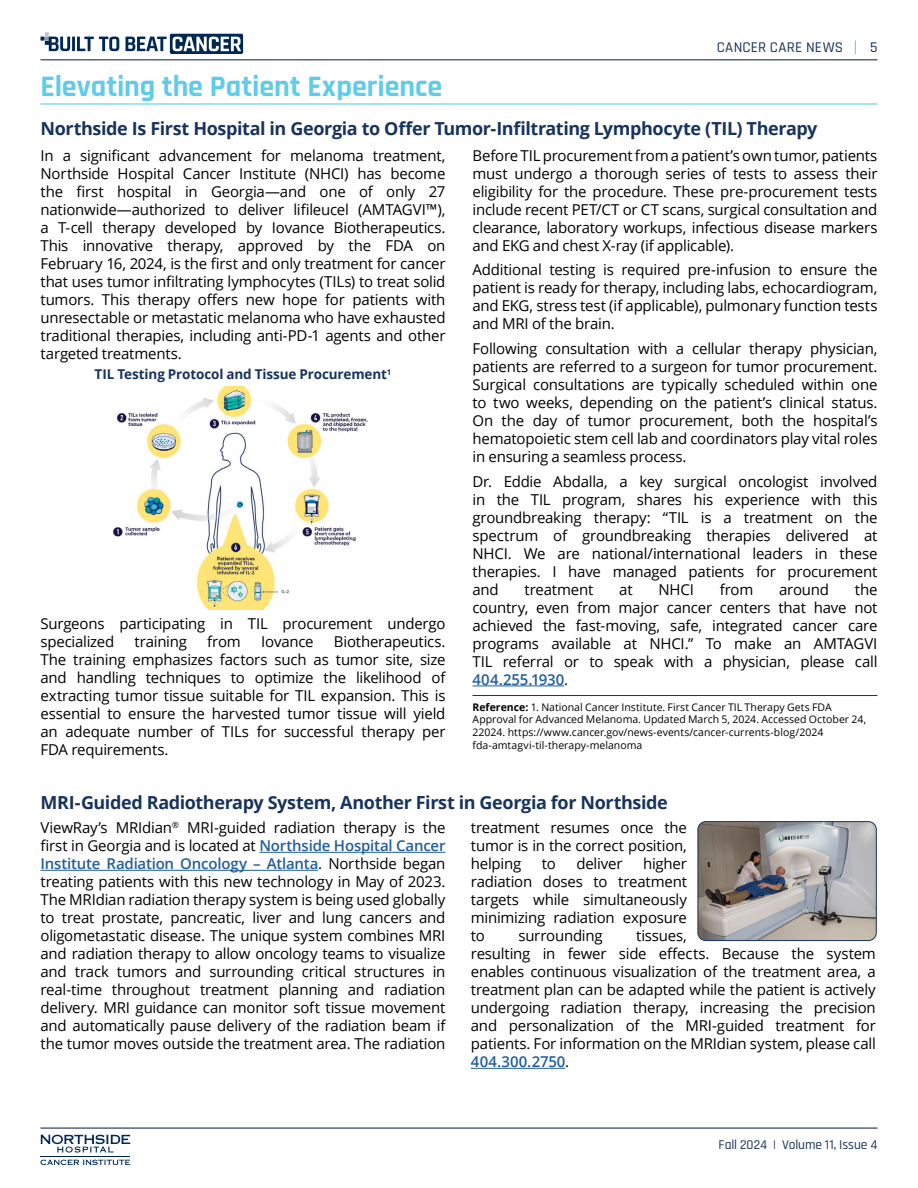
<style>
.page{position:relative;width:918px;height:1188px;background:#fff}
.page>*{position:absolute;margin:0;border:0;box-sizing:border-box;transform-origin:0 0}
.t1{font:700 30px "Rajdhani";color:#60cbea}
.t2{font:700 18px "Open Sans";letter-spacing:-.02em;color:#18335c}
.t3{font:15px/18px "Open Sans";letter-spacing:-.015em;color:#000;text-align:justify}
.t4{font:500 15px "Rajdhani";letter-spacing:.02em;color:#18335c}
.t5{font:700 13.5px "Open Sans";letter-spacing:-.01em;color:#18335c}
.t6{font:500 13.5px "Rajdhani";letter-spacing:-.005em;color:#18335c}
.t7{font:10.5px/12.6px "Open Sans";color:#000}
.s1{font-weight:600;color:#215e9e}
.s2{font-weight:700}
</style>
<div class="page">
<hr style="left:41px;top:59px;width:837px;height:1px;background:#18335c">
<hr style="left:41px;top:1128px;width:837px;height:1px;background:#18335c">
<svg style="left:855px;top:40px;width:1px;height:14px"></svg>
<svg style="left:41px;top:32px;width:29px;height:19px"></svg>
<hr style="left:72px;top:37px;width:3px;height:14px;background:#002856">
<svg style="left:77px;top:37px;width:42px;height:14px"></svg>
<svg style="left:125px;top:34px;width:118px;height:20px"></svg>
<svg style="left:41px;top:1160px;width:89px;height:5px"></svg>
<svg style="left:41px;top:1135px;width:89px;height:18px"></svg>
<hr style="left:41px;top:1156px;width:89px;height:1px;background:#002856">
<hr style="left:472px;top:686px;width:92px;height:1px;background:#215e9e">
<img style="left:113px;top:386px;width:255px;height:224px">
<hr style="left:472px;top:695px;width:406px;height:1px;background:#18335c">
<hr style="left:41px;top:103px;width:837px;height:2px;background:#60cbea">
<hr style="left:259px;top:852px;width:187px;height:1px;background:#215e9e">
<hr style="left:40px;top:870px;width:278px;height:1px;background:#215e9e">
<hr style="left:471px;top:1068px;width:94px;height:1px;background:#215e9e">
<img style="left:698px;top:822px;width:177px;height:119px">
<div style="left:698px;top:821px;width:179px;height:120px;border:1px solid #18335c;border-radius:8px"></div>
<h1 class="t1" style="left:40px;top:68px;width:403px">Elevating the Patient Experience</h1>
<p class="t4" style="left:717px;top:39px;width:128px">CANCER CARE NEWS</p>
<p class="t4" style="left:870px;top:39px;width:9px">5</p>
<p class="t2" style="left:40px;top:116px;width:779px">Northside Is First Hospital in Georgia to Offer Tumor-Infiltrating Lymphocyte (TIL) Therapy</p>
<p class="t3" style="left:40px;top:146px;width:407px">In a significant advancement for melanoma treatment, Northside Hospital Cancer Institute (NHCI) has become the first hospital in Georgia—and one of only 27 nationwide—authorized to deliver lifileucel (AMTAGVI™), a T-cell therapy developed by Iovance Biotherapeutics.<br>This innovative therapy, approved by the FDA on February 16, 2024, is the first and only treatment for cancer that uses tumor infiltrating lymphocytes (TILs) to treat solid tumors. This therapy offers new hope for patients with unresectable or metastatic melanoma who have exhausted traditional therapies, including anti-PD-1 agents and other targeted treatments.</p>
<p class="t3" style="left:472px;top:146px;width:407px">Before TIL procurement from a patient’s own tumor, patients must undergo a thorough series of tests to assess their eligibility for the procedure. These pre-procurement tests include recent PET/CT or CT scans, surgical consultation and clearance, laboratory workups, infectious disease markers and EKG and chest X-ray (if applicable).</p>
<p class="t3" style="left:472px;top:260px;width:407px">Additional testing is required pre-infusion to ensure the patient is ready for therapy, including labs, echocardiogram, and EKG, stress test (if applicable), pulmonary function tests and MRI of the brain.</p>
<p class="t3" style="left:472px;top:339px;width:407px">Following consultation with a cellular therapy physician, patients are referred to a surgeon for tumor procurement.<br>Surgical consultations are typically scheduled within one to two weeks, depending on the patient’s clinical status.<br>On the day of tumor procurement, both the hospital’s hematopoietic stem cell lab and coordinators play vital roles in ensuring a seamless process.</p>
<p class="t3" style="left:472px;top:472px;width:407px">Dr. Eddie Abdalla, a key surgical oncologist involved in the TIL program, shares his experience with this groundbreaking therapy: “TIL is a treatment on the spectrum of groundbreaking therapies delivered at NHCI. We are national/international leaders in these therapies. I have managed patients for procurement and</p>
<p class="t5" style="left:95px;top:365px;width:298px">TIL Testing Protocol and Tissue Procurement<sup>1</sup></p>
<p class="t3" style="left:525px;top:580px;width:70px">treatment</p>
<p class="t3" style="left:619px;top:580px;width:15px">at</p>
<p class="t3" style="left:659px;top:580px;width:37px">NHCI</p>
<p class="t3" style="left:720px;top:580px;width:35px">from</p>
<p class="t3" style="left:779px;top:580px;width:51px">around</p>
<p class="t3" style="left:472px;top:580px;width:407px;text-indent:382px">the country, even from major cancer centers that have not achieved the fast-moving, safe, integrated cancer care programs available at NHCI.” To make an AMTAGVI TIL referral or to speak with a physician, please call <span class="s1">404.255.1930</span>.</p>
<p class="t7" style="left:472px;top:701px;width:395px"><span class="s2">Reference:</span> 1. National Cancer Institute. First Cancer TIL Therapy Gets FDA Approval for Advanced Melanoma. Updated March 5, 2024. Accessed October 24, 22024. https://www.cancer.gov/news-events/cancer-currents-blog/2024 fda-amtagvi-til-therapy-melanoma</p>
<p class="t3" style="left:40px;top:614px;width:406px">Surgeons participating in TIL procurement undergo specialized</p>
<p class="t3" style="left:135px;top:632px;width:54px">training</p>
<p class="t3" style="left:207px;top:632px;width:35px">from</p>
<p class="t3" style="left:261px;top:632px;width:54px">Iovance</p>
<p class="t3" style="left:40px;top:632px;width:407px;text-indent:293px">Biotherapeutics.<br>The training emphasizes factors such as tumor site, size and handling techniques to optimize the likelihood of extracting tumor tissue suitable for TIL expansion. This is essential to ensure the harvested tumor tissue will yield an adequate number of TILs for successful therapy per FDA requirements.</p>
<p class="t2" style="left:40px;top:789px;width:629px">MRI-Guided Radiotherapy System, Another First in Georgia for Northside</p>
<p class="t3" style="left:40px;top:818px;width:407px">ViewRay’s MRIdian<sup>®</sup> MRI-guided radiation therapy is the first in Georgia and is located at <span class="s1">Northside Hospital Cancer Institute Radiation Oncology – Atlanta</span>. Northside began treating patients with this new technology in May of 2023.<br>The MRIdian radiation therapy system is being used globally to treat prostate, pancreatic, liver and lung cancers and oligometastatic disease. The unique system combines MRI and radiation therapy to allow oncology teams to visualize and track tumors and surrounding critical structures in real-time throughout treatment planning and radiation delivery. MRI guidance can monitor soft tissue movement and automatically pause delivery of the radiation beam if the tumor moves outside the treatment area. The radiation</p>
<p class="t3" style="left:471px;top:818px;width:218px">treatment resumes once the tumor is in the correct position, helping</p>
<p class="t3" style="left:471px;top:854px;width:218px;text-indent:172px">higher radiation doses to treatment targets while simultaneously minimizing radiation exposure to</p>
<p class="t3" style="left:542px;top:854px;width:16px">to</p>
<p class="t3" style="left:576px;top:854px;width:48px">deliver</p>
<p class="t3" style="left:518px;top:926px;width:86px">surrounding</p>
<p class="t3" style="left:471px;top:926px;width:407px;text-align:left;text-indent:165px">tissues,<br>resulting in fewer side effects. Because the system enables continuous visualization of the treatment area, a treatment plan can be adapted while the patient is actively undergoing radiation therapy, increasing the precision and personalization of the MRI-guided treatment for patients. For information on the MRIdian system, please call <span class="s1">404.300.2750</span>.</p>
<p class="t6" style="left:719px;top:1137px;width:160px">Fall 2024 | Volume 11, Issue 4</p>
</div>
